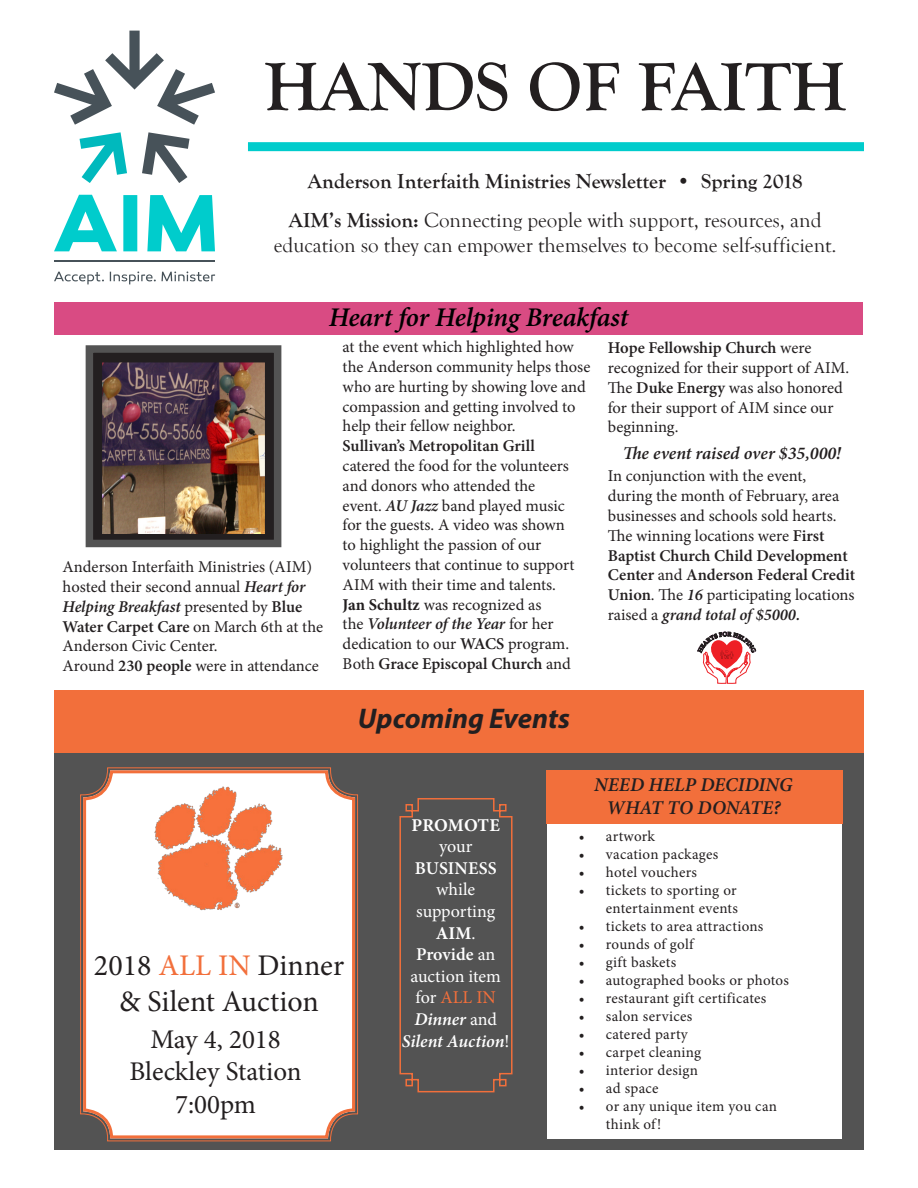
<style>
.page{position:relative;width:918px;height:1188px;background:#fff}
.page>*{position:absolute;margin:0;border:0;box-sizing:border-box;transform-origin:0 0}
.t1{font:700 70.5px "Goudy Old Style T";color:#231f20}
.t2{font:30px "Minion Pro";color:#231f20}
.Myriad_Text_11{font:italic 700 28.5px "Myriad Pro";color:#231f20}
.t3{font:27px "Minion Pro";color:#231f20}
.t4{font:italic 600 27px "Minion Pro";letter-spacing:-.01em;color:#000}
.t5{font:700 21px/38.7px "Goudy Old Style T";color:#231f20;text-align:center}
.t6{font:21px "Goudy Old Style T";color:#231f20}
.t7{font:italic 600 19.5px "Minion Pro";color:#231f20}
.t8{font:18px/21.6px "Minion Pro";color:#fff;text-align:center}
.t9{font:italic 600 18px "Minion Pro";color:#231f20}
.t10{font:16.5px/19.8px "Minion Pro";color:#231f20}
.t11{font:15px/18px "Minion Pro";letter-spacing:.02em;color:#231f20;text-align:right}
.s1{font-weight:400}
.s2{font-weight:600;font-style:italic}
.s3{font-weight:600}
.s4{font-weight:700}
.s5{color:#f26f3b}
</style>
<div class="page">
<svg style="left:54px;top:31px;width:161px;height:152px"></svg>
<svg style="left:54px;top:271px;width:161px;height:13px"></svg>
<hr style="left:54px;top:261px;width:161px;height:1px;background:#475259">
<svg style="left:54px;top:195px;width:161px;height:56px"></svg>
<div style="left:248px;top:142px;width:616px;height:9px;background:#0cc"></div>
<div style="left:54px;top:741px;width:810px;height:408px;background:#535353"></div>
<svg style="left:80px;top:767px;width:278px;height:375px;background:#f2f0ef"></svg>
<div style="left:83px;top:770px;width:272px;height:368px;border:3px solid #f26f3b;border-radius:27px"></div>
<img style="left:147px;top:783px;width:143px;height:131px">
<div style="left:54px;top:690px;width:810px;height:62px;background:#f26f3b"></div>
<div style="left:547px;top:770px;width:295px;height:368px;background:#fff"></div>
<div style="left:547px;top:770px;width:296px;height:54px;background:#f26f3b"></div>
<div style="left:54px;top:303px;width:808px;height:32px;background:#d94b83"></div>
<svg style="left:399px;top:798px;width:114px;height:295px"></svg>
<img style="left:103px;top:363px;width:161px;height:170px">
<div style="left:90px;top:350px;width:187px;height:196px;border:12px solid #231f20"></div>
<div style="left:86px;top:345px;width:195px;height:202px;border:8px solid #535353"></div>
<svg style="left:698px;top:632px;width:58px;height:52px"></svg>
<h1 class="t1" style="left:264px;top:47px;width:584px">HANDS OF FAITH</h1>
<p class="t5" style="left:289px;top:162px;width:534px">Anderson Interfaith Ministries Newsletter • Spring 2018<br>AIM’s Mission: <span class="s1">Connecting people with support, resources, and</span></p>
<p class="t6" style="left:274px;top:234px;width:565px">education so they can empower themselves to become self-sufficient.</p>
<p class="t4" style="left:329px;top:299px;width:301px">Heart for Helping Breakfast</p>
<p class="t10" style="left:63px;top:557px;width:262px">Anderson Interfaith Ministries (AIM) hosted their second annual <span class="s2">Heart for Helping Breakfast</span> presented by <span class="s3">Blue Water Carpet Care</span> on March 6th at the Anderson Civic Center.</p>
<p class="t10" style="left:63px;top:656px;width:258px">Around <span class="s3">230 people</span> were in attendance</p>
<p class="t10" style="left:343px;top:337px;width:249px">at the event which highlighted how the Anderson community helps those who are hurting by showing love and compassion and getting involved to help their fellow neighbor.</p>
<p class="t10" style="left:343px;top:436px;width:233px"><span class="s3">Sullivan’s Metropolitan Grill </span>catered the food for the volunteers and donors who attended the event. <span class="s2">AU Jazz</span> band played music for the guests. A video was shown to highlight the passion of our volunteers that continue to support<br>AIM with their time and talents.<br><span class="s4">Jan Schultz</span> was recognized as<br>the <span class="s2">Volunteer of the Year</span> for her dedication to our <span class="s3">WACS</span> program.<br>Both <span class="s3">Grace Episcopal Church</span> and</p>
<p class="Myriad_Text_11" style="left:358px;top:700px;width:214px">Upcoming Events</p>
<p class="t10" style="left:608px;top:338px;width:243px"><span class="s3">Hope Fellowship Church</span> were recognized for their support of AIM.<br>The <span class="s3">Duke Energy</span> was also honored for their support of AIM since our beginning.</p>
<p class="t9" style="left:623px;top:440px;width:220px">The event raised over $35,000!</p>
<p class="t10" style="left:608px;top:466px;width:249px">In conjunction with the event,<br>during the month of February, area businesses and schools sold hearts.<br>The winning locations were <span class="s3">First Baptist Church Child Development Center</span> and <span class="s3">Anderson Federal Credit Union</span>. The <span class="s2">16</span> participating locations raised a <span class="s2">grand total of $5000.</span></p>
<p class="t2" style="left:94px;top:946px;width:252px">2018 <span class="s5">ALL IN</span> Dinner</p>
<p class="t2" style="left:119px;top:982px;width:201px">&amp; Silent Auction</p>
<p class="t3" style="left:150px;top:1021px;width:132px">May 4, 2018</p>
<p class="t3" style="left:130px;top:1053px;width:174px">Bleckley Station</p>
<p class="t3" style="left:175px;top:1086px;width:82px">7:00pm</p>
<p class="t8" style="left:412px;top:814px;width:90px"><span class="s4">PROMOTE </span>your<br><span class="s3">BUSINESS </span>while supporting<br><span class="s4">AIM</span>.</p>
<p class="t8" style="left:402px;top:944px;width:109px"><span class="s3">Provide</span> an auction item for <span class="s5">ALL IN<br></span><span class="s2">Dinner</span> and<br><span class="s2">Silent Auction</span>!</p>
<p class="t7" style="left:594px;top:771px;width:200px">NEED HELP DECIDING</p>
<p class="t7" style="left:606px;top:794px;width:176px">WHAT TO DONATE?</p>
<p class="t11" style="left:579px;top:827px;width:78px">• artwork</p>
<p class="t11" style="left:579px;top:845px;width:141px">• vacation packages</p>
<p class="t11" style="left:579px;top:863px;width:120px">• hotel vouchers</p>
<p class="t11" style="left:579px;top:881px;width:161px">• tickets to sporting or entertainment events</p>
<p class="t11" style="left:579px;top:917px;width:186px">• tickets to area attractions</p>
<p class="t11" style="left:579px;top:935px;width:116px">• rounds of golf</p>
<p class="t11" style="left:579px;top:953px;width:99px">• gift baskets</p>
<p class="t11" style="left:579px;top:971px;width:212px">• autographed books or photos</p>
<p class="t11" style="left:579px;top:989px;width:189px">• restaurant gift certificates</p>
<p class="t11" style="left:579px;top:1007px;width:115px">• salon services</p>
<p class="t11" style="left:579px;top:1025px;width:110px">• catered party</p>
<p class="t11" style="left:579px;top:1043px;width:124px">• carpet cleaning</p>
<p class="t11" style="left:579px;top:1061px;width:121px">• interior design</p>
<p class="t11" style="left:579px;top:1079px;width:81px">• ad space</p>
<p class="t11" style="left:606px;top:1097px;width:173px;text-align:left;text-indent:-27px">• or any unique item you can think of!</p>
</div>
